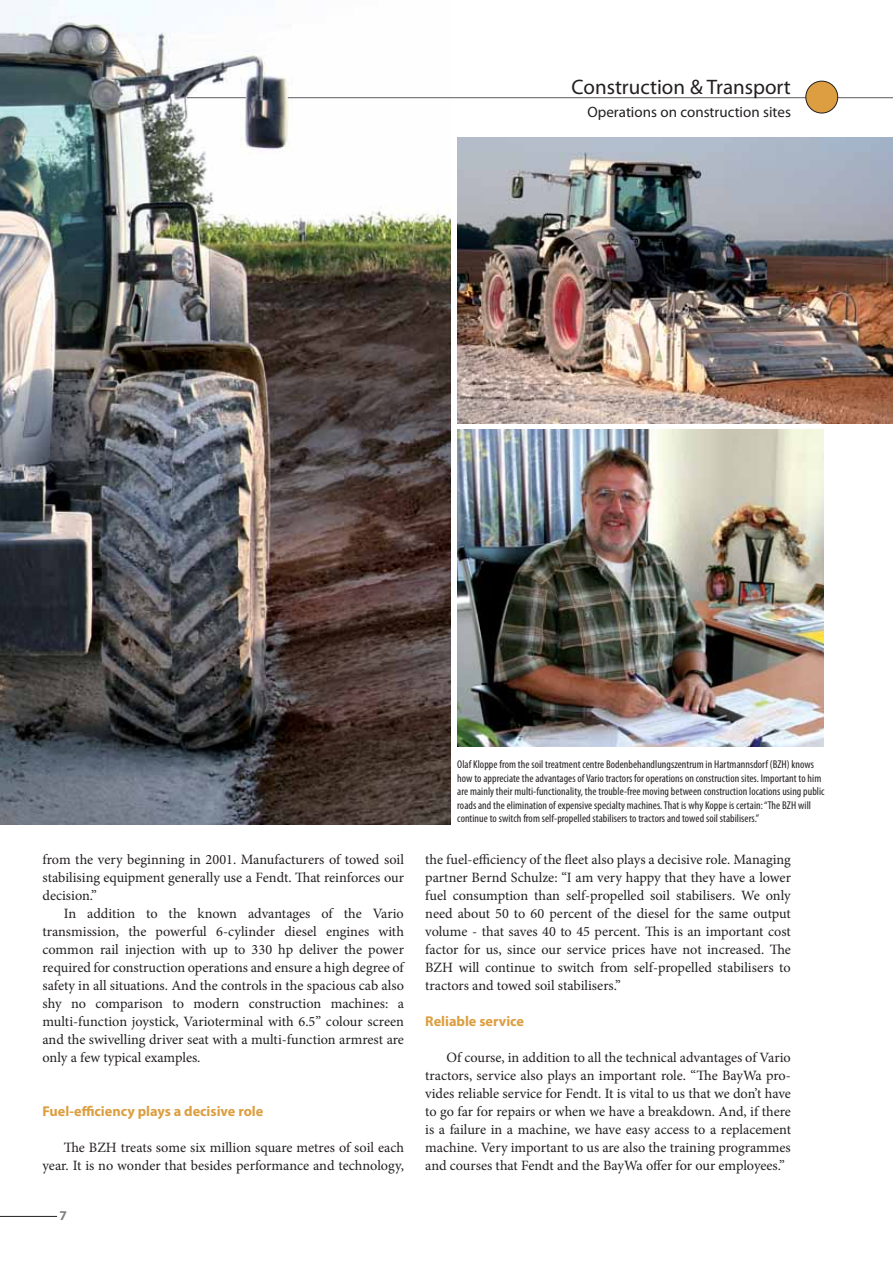
<style>
.page{position:relative;width:893px;height:1263px;background:#fff}
.page>*{position:absolute;margin:0;border:0;box-sizing:border-box;transform-origin:0 0}
.t1{font:21px "Myriad Pro";color:#231f20}
.t2{font:15px "Myriad Pro";color:#231f20}
.t3{font:14.25px/18px "Minion Pro";color:#231f20;text-align:justify}
.t4{font:700 14.25px "Myriad Pro";color:#dc9e40}
.t5{font:700 13.5px "Myriad Pro";color:#808285}
.t6{font:condensed 11.25px/13.5px "Myriad Pro";letter-spacing:.005em;color:#231f20}
</style>
<div class="page">
<hr style="left:0;top:1216px;width:57px;height:1px;background:#231f20">
<img style="left:0;top:0;width:450px;height:825px">
<hr style="left:288px;top:97px;width:605px;height:1px;background:#6d6e70">
<hr style="left:187px;top:97px;width:59px;height:1px;background:#6d6e70">
<img style="left:457px;top:137px;width:436px;height:286px">
<img style="left:457px;top:430px;width:366px;height:316px">
<div style="left:806px;top:81px;width:32px;height:32px;background:#dc9e40;border-radius:50%"></div>
<div style="left:806px;top:81px;width:32px;height:32px;border:1px solid #231f20;border-radius:50%"></div>
<h1 class="t1" style="left:572px;top:79px;width:221px">Construction &amp; Transport</h1>
<p class="t2" style="left:587px;top:106px;width:205px">Operations on construction sites</p>
<p class="t3" style="left:43px;top:851px;width:363px">from the very beginning in 2001. Manufacturers of towed soil stabilising equipment generally use a Fendt. That reinforces our decision.”</p>
<p class="t3" style="left:43px;top:905px;width:363px;text-indent:21px">In addition to the known advantages of the Vario transmission, the powerful 6-cylinder diesel engines with common rail injection with up to 330 hp deliver the power required for construction operations and ensure a high degree of safety in all situations. And the controls in the spacious cab also shy no comparison to modern construction machines: a multi-function joystick, Varioterminal with 6.5” colour screen and the swivelling driver seat with a multi-function armrest are only a few typical examples.</p>
<p class="t4" style="left:43px;top:1105px;width:222px">Fuel-efficiency plays a decisive role</p>
<p class="t3" style="left:43px;top:1139px;width:363px;text-align:right">The BZH treats some six million square metres of soil each year. It is no wonder that besides performance and technology,</p>
<p class="t5" style="left:60px;top:1210px;width:9px">7</p>
<p class="t6" style="left:457px;top:759px;width:369px">Olaf Kloppe from the soil treatment centre Bodenbehandlungszentrum in Hartmannsdorf (BZH) knows how to appreciate the advantages of Vario tractors for operations on construction sites. Important to him are mainly their multi-functionality, the trouble-free moving between construction locations using public roads and the elimination of expensive specialty machines. That is why Koppe is certain: “The BZH will continue to switch from self-propelled stabilisers to tractors and towed soil stabilisers.”</p>
<p class="t3" style="left:425px;top:851px;width:367px">the fuel-efficiency of the fleet also plays a decisive role. Managing partner Bernd Schulze: “I am very happy that they have a lower fuel consumption than self-propelled soil stabilisers. We only need about 50 to 60 percent of the diesel for the same output volume - that saves 40 to 45 percent. This is an important cost factor for us, since our service prices have not increased. The BZH will continue to switch from self-propelled stabilisers to tractors and towed soil stabilisers.”</p>
<p class="t4" style="left:425px;top:1015px;width:100px">Reliable service</p>
<p class="t3" style="left:425px;top:1049px;width:367px;text-indent:21px">Of course, in addition to all the technical advantages of Vario tractors, service also plays an important role. “The BayWa pro&shy;vides reliable service for Fendt. It is vital to us that we don’t have to go far for repairs or when we have a breakdown. And, if there is a failure in a machine, we have easy access to a replacement machine. Very important to us are also the training programmes and courses that Fendt and the BayWa offer for our employees.”</p>
</div>
